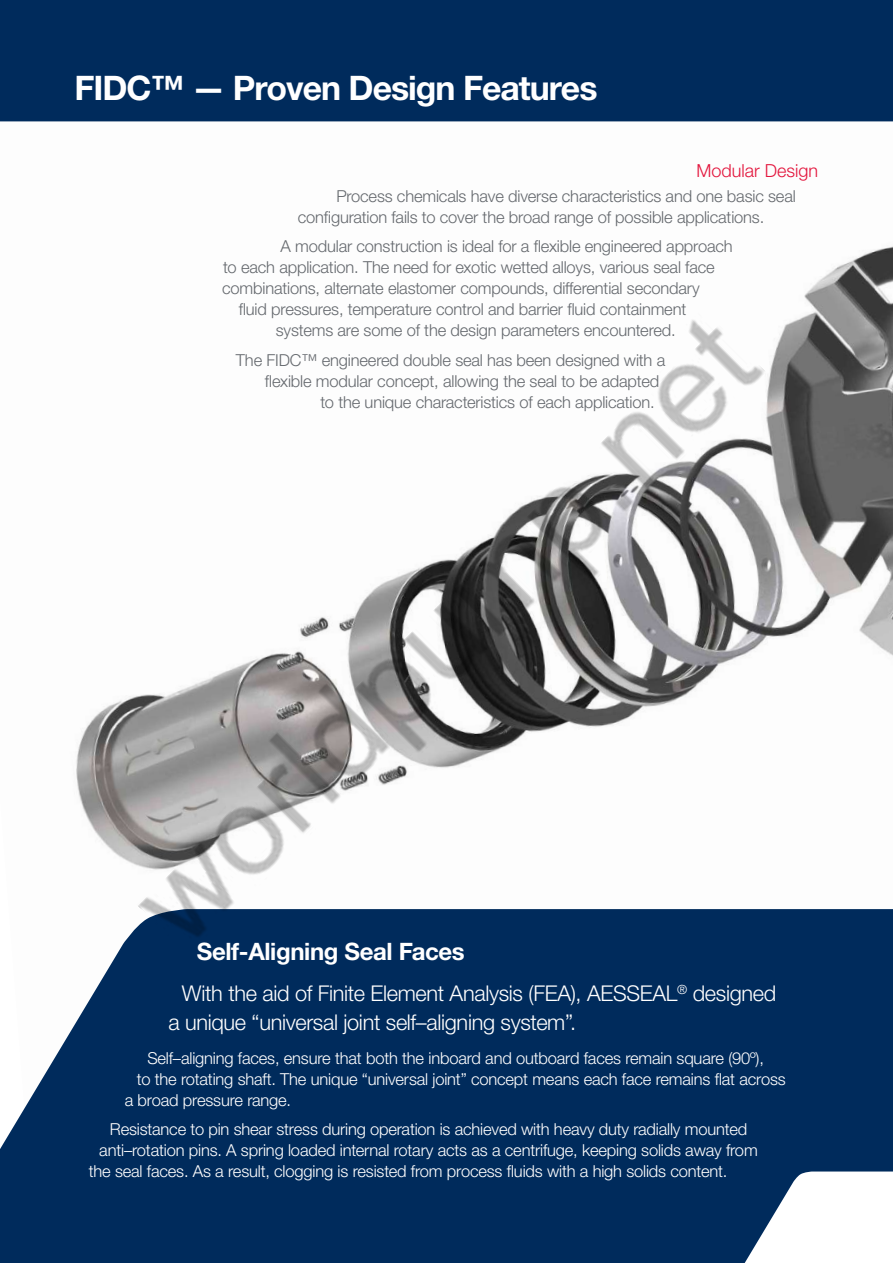
<style>
.page{position:relative;width:893px;height:1263px;background:#fff}
.page>*{position:absolute;margin:0;border:0;box-sizing:border-box;transform-origin:0 0}
.t1{font:700 33.75px "Helvetica Neue LTW1 G";letter-spacing:-.03em;color:#fff}
.t2{font:700 24px "Helvetica Neue LTW1 G";letter-spacing:-.015em;color:#fff}
.t3{font:300 21.75px/28.5px "Helvetica Neue LTW1 G";letter-spacing:-.015em;color:#fff}
.t4{font:300 18px "Helvetica Neue LTW1 G";color:#e3173e}
.t5{font:300 16.5px/21px "Helvetica Neue LTW1 G";letter-spacing:-.01em;color:#65696e}
.t6{font:300 16.5px "Helvetica Neue LTW1 G";letter-spacing:-.01em;color:#fff}
</style>
<div class="page">
<img style="left:0;top:121px;width:893px;height:724px">
<div style="left:0;top:909px;width:893px;height:354px;background:#002b5c"></div>
<svg style="left:653px;top:1171px;width:240px;height:92px"></svg>
<div style="left:0;top:0;width:893px;height:121px;background:#002b5c"></div>
<img style="left:106px;top:292px;width:678px;height:678px">
<h1 class="t1" style="left:74px;top:67px;width:525px">FIDC™ — Proven Design Features</h1>
<p class="t4" style="left:697px;top:159px;width:123px">Modular Design</p>
<p class="t5" style="left:298px;top:185px;width:499px;text-indent:39px">Process chemicals have diverse characteristics and one basic seal configuration fails to cover the broad range of possible applications.</p>
<p class="t5" style="left:281px;top:236px;width:454px">A modular construction is ideal for a flexible engineered approach</p>
<p class="t5" style="left:223px;top:257px;width:493px">to each application. The need for exotic wetted alloys, various seal face</p>
<p class="t5" style="left:222px;top:278px;width:479px">combinations, alternate elastomer compounds, differential secondary</p>
<p class="t5" style="left:239px;top:299px;width:449px">fluid pressures, temperature control and barrier fluid containment</p>
<p class="t5" style="left:276px;top:320px;width:401px">systems are some of the design parameters encountered.</p>
<p class="t5" style="left:236px;top:349px;width:431px">The FIDC™ engineered double seal has been designed with a</p>
<p class="t5" style="left:265px;top:370px;width:396px">flexible modular concept, allowing the seal to be adapted</p>
<p class="t5" style="left:320px;top:391px;width:336px">to the unique characteristics of each application.</p>
<h2 class="t2" style="left:197px;top:937px;width:269px">Self-Aligning Seal Faces</h2>
<h3 class="t3" style="left:168px;top:979px;width:609px;text-indent:14px">With the aid of Finite Element Analysis (FEA), AESSEAL<sup>®</sup> designed a unique “universal joint self–aligning system”.</h3>
<p class="t6" style="left:147px;top:1047px;width:618px">Self–aligning faces, ensure that both the inboard and outboard faces remain square (90º),</p>
<p class="t6" style="left:137px;top:1068px;width:650px">to the rotating shaft. The unique “universal joint” concept means each face remains flat across</p>
<p class="t6" style="left:125px;top:1089px;width:168px">a broad pressure range.</p>
<p class="t6" style="left:110px;top:1119px;width:639px">Resistance to pin shear stress during operation is achieved with heavy duty radially mounted</p>
<p class="t6" style="left:99px;top:1140px;width:660px">anti–rotation pins. A spring loaded internal rotary acts as a centrifuge, keeping solids away from</p>
<p class="t6" style="left:89px;top:1161px;width:640px">the seal faces. As a result, clogging is resisted from process fluids with a high solids content.</p>
</div>
